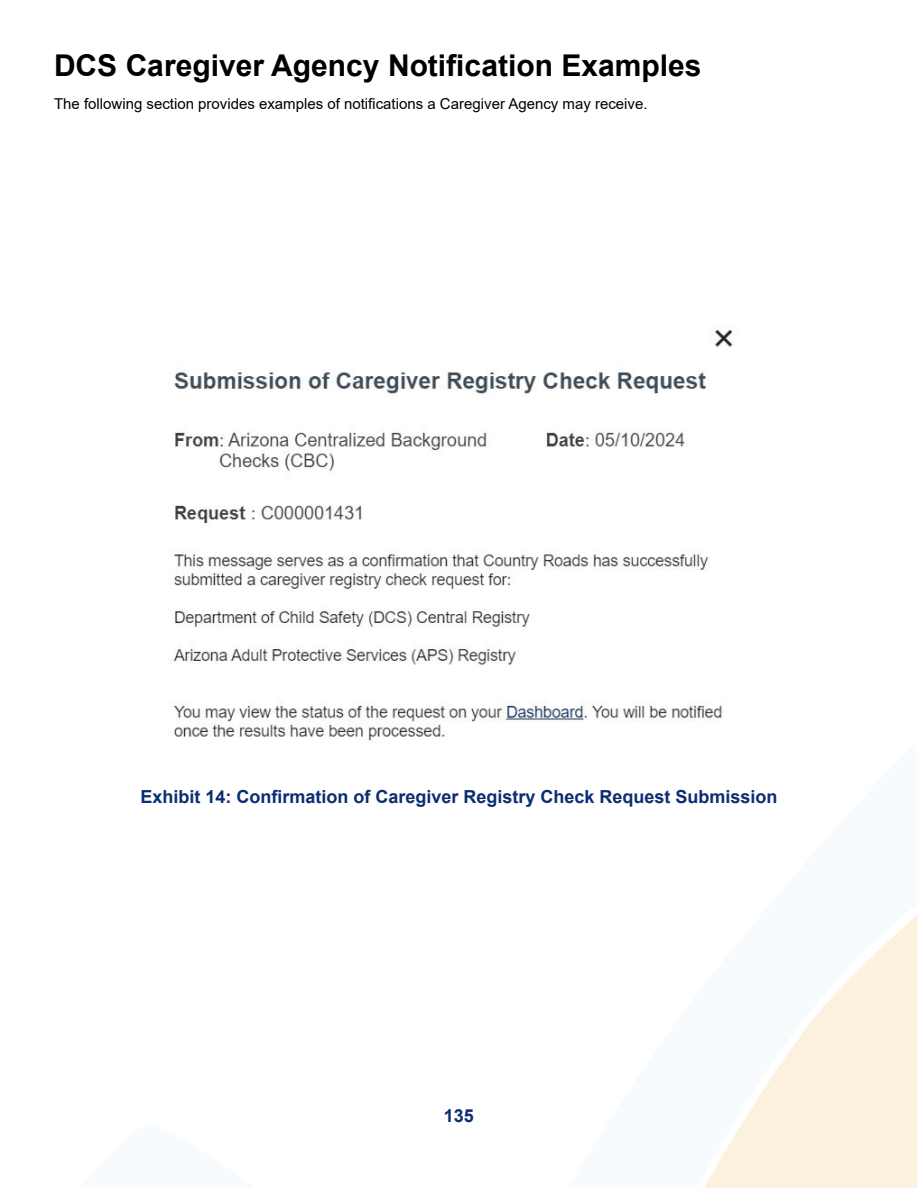
<style>
.page{position:relative;width:918px;height:1188px;background:#fff}
.page>*{position:absolute;margin:0;border:0;box-sizing:border-box;transform-origin:0 0}
.t1{font:700 30px "Arial";color:#000}
.t2{font:700 18px "Arial";color:#0b2d72}
.t3{font:15px "Arial";color:#000}
</style>
<div class="page">
<svg style="left:704px;top:916px;width:213px;height:272px"></svg>
<img style="left:173px;top:329px;width:560px;height:412px">
<h1 class="t1" style="left:54px;top:44px;width:649px">DCS Caregiver Agency Notification Examples</h1>
<p class="t3" style="left:54px;top:93px;width:595px">The following section provides examples of notifications a Caregiver Agency may receive.</p>
<p class="t2" style="left:140px;top:784px;width:639px">Exhibit 14: Confirmation of Caregiver Registry Check Request Submission</p>
<p class="t2" style="left:444px;top:1103px;width:32px">135</p>
</div>
